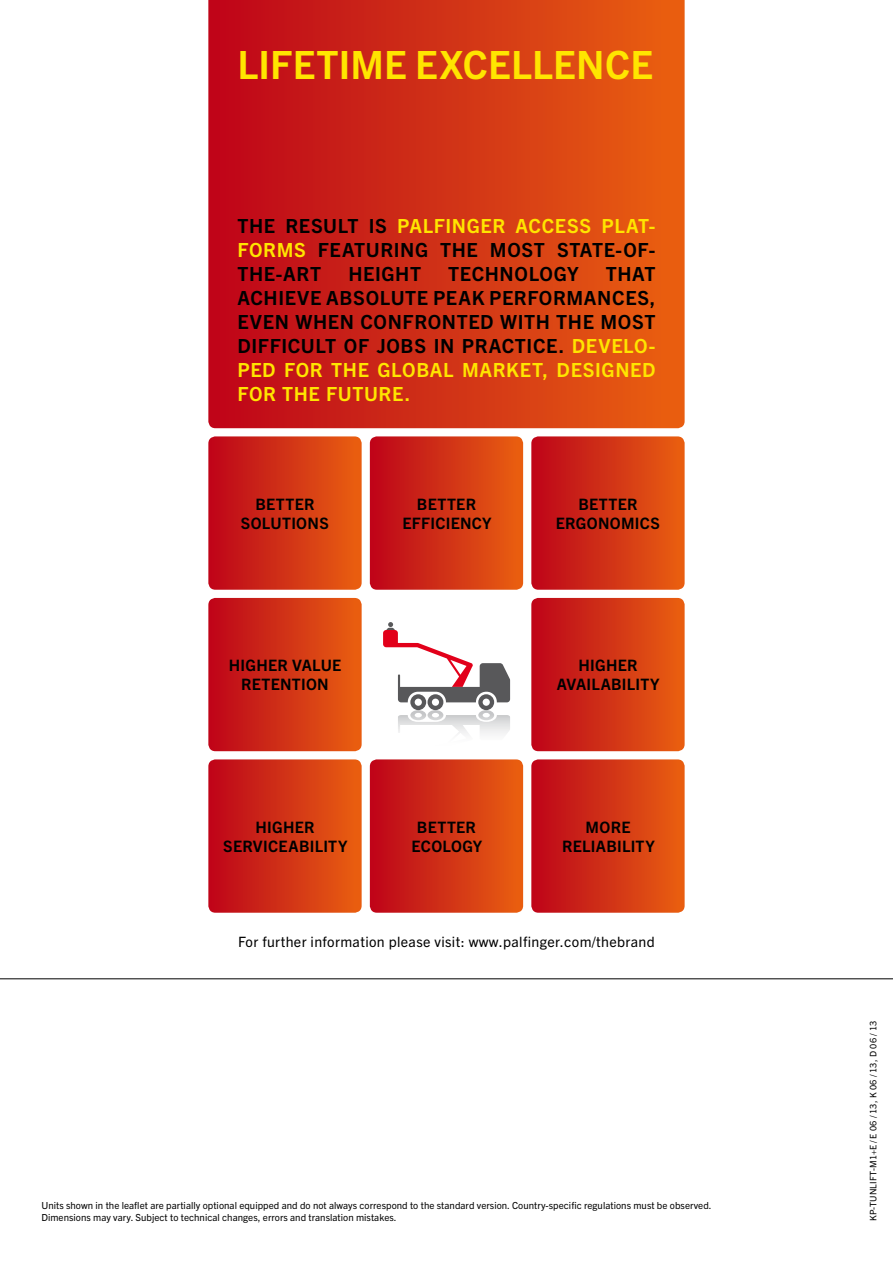
<style>
.page{position:relative;width:893px;height:1263px;background:#fff}
.page>*{position:absolute;margin:0;border:0;box-sizing:border-box;transform-origin:0 0}
.t1{font:700 39px "Trade Gothic Next LT Pro";letter-spacing:.005em;color:#ffe500}
.t2{font:700 19.5px/24px "Trade Gothic Next LT Pro";letter-spacing:.03em;color:#000;text-align:justify}
.t3{font:700 15.75px/18.9px "Trade Gothic Next LT Pro";letter-spacing:.02em;color:#000;text-align:center}
.t4{font:14.25px "Trade Gothic Next LT Pro";letter-spacing:.025em;color:#000}
.t5{font:9.75px/11.7px "Trade Gothic Next LT Pro";letter-spacing:.005em;color:#000}
.t6{font:9px "Trade Gothic Next LT Pro";letter-spacing:.02em;color:#000}
.s1{color:#ffe500}
</style>
<div class="page">
<div style="left:370px;top:759px;width:153px;height:154px;background:linear-gradient(to right,#bc041a,#e86011);border-radius:7px"></div>
<div style="left:370px;top:436px;width:153px;height:154px;background:linear-gradient(to right,#bc041a,#e86011);border-radius:7px"></div>
<div style="left:531px;top:598px;width:154px;height:153px;background:linear-gradient(to right,#bc041a,#e86011);border-radius:7px"></div>
<div style="left:531px;top:759px;width:154px;height:154px;background:linear-gradient(to right,#bc041a,#e86011);border-radius:7px"></div>
<div style="left:531px;top:436px;width:154px;height:154px;background:linear-gradient(to right,#bc041a,#e86011);border-radius:7px"></div>
<div style="left:208px;top:598px;width:154px;height:153px;background:linear-gradient(to right,#bc041a,#e86011);border-radius:7px"></div>
<div style="left:208px;top:759px;width:154px;height:154px;background:linear-gradient(to right,#bc041a,#e86011);border-radius:7px"></div>
<div style="left:208px;top:436px;width:154px;height:154px;background:linear-gradient(to right,#bc041a,#e86011);border-radius:7px"></div>
<svg style="left:208px;top:0;width:477px;height:428px;background:#d23216"></svg>
<img style="left:398px;top:710px;width:112px;height:24px">
<svg style="left:383px;top:622px;width:127px;height:88px"></svg>
<hr style="left:0;top:978px;width:893px;height:1px;background:#000">
<h1 class="t1" style="left:237px;top:37px;width:417px">LIFETIME EXCELLENCE</h1>
<p class="t2" style="left:238px;top:213px;width:419px;text-indent:278px"><span class="s1">ACCESS PLAT-FORMS</span> FEATURING THE MOST STATE-OF-THE-ART</p>
<p class="t2" style="left:238px;top:213px;width:209px">THE RESULT IS <span class="s1">PALFINGER</span></p>
<p class="t2" style="left:348px;top:261px;width:74px">HEIGHT</p>
<p class="t2" style="left:448px;top:261px;width:132px">TECHNOLOGY</p>
<p class="t2" style="left:238px;top:261px;width:419px;text-indent:368px">THAT ACHIEVE ABSOLUTE PEAK PERFORMANCES, EVEN WHEN CONFRONTED WITH THE MOST DIFFICULT OF JOBS IN PRACTICE. <span class="s1">DEVELO-PED FOR THE GLOBAL MARKET, DESIGNED FOR THE FUTURE.</span></p>
<p class="t3" style="left:241px;top:493px;width:89px">BETTER<br>SOLUTIONS</p>
<p class="t3" style="left:578px;top:493px;width:11px">BETTER</p>
<p class="t3" style="left:417px;top:493px;width:61px">BETTER</p>
<p class="t3" style="left:402px;top:512px;width:10px">EFFICIENCY</p>
<p class="t3" style="left:556px;top:512px;width:12px">ERGONOMICS</p>
<p class="t3" style="left:229px;top:655px;width:11px">HIGHER</p>
<p class="t3" style="left:292px;top:655px;width:40px">VALUE</p>
<p class="t3" style="left:241px;top:674px;width:11px">RETENTION</p>
<p class="t3" style="left:255px;top:816px;width:11px">HIGHER</p>
<p class="t3" style="left:223px;top:835px;width:10px">SERVICEABI</p>
<p class="t3" style="left:315px;top:835px;width:18px">LITY</p>
<p class="t3" style="left:412px;top:816px;width:16px">BETTER<br>ECO</p>
<p class="t3" style="left:443px;top:835px;width:20px">LOGY</p>
<p class="t3" style="left:578px;top:655px;width:11px">HIGHER</p>
<p class="t3" style="left:557px;top:674px;width:10px">AVAI</p>
<p class="t3" style="left:591px;top:674px;width:53px">LABI LITY</p>
<p class="t3" style="left:562px;top:816px;width:37px;text-align:right">MORE<br>RELIABI</p>
<p class="t3" style="left:622px;top:835px;width:18px">LITY</p>
<p class="t4" style="left:238px;top:931px;width:418px">For further information please visit: www.palfinger.com/thebrand</p>
<p class="t5" style="left:41px;top:1199px;width:672px">Units shown in the leaflet are partially optional equipped and do not always correspond to the standard version. Country-specific regulations must be observed.<br>Dimensions may vary. Subject to technical changes, errors and translation mistakes.</p>
<p class="t6" style="left:867px;top:1221px;width:202px;rotate:-90deg">KP-TUNLIFT-M1+E / E 06 / 13, K 06 / 13, D 06 / 13</p>
</div>
